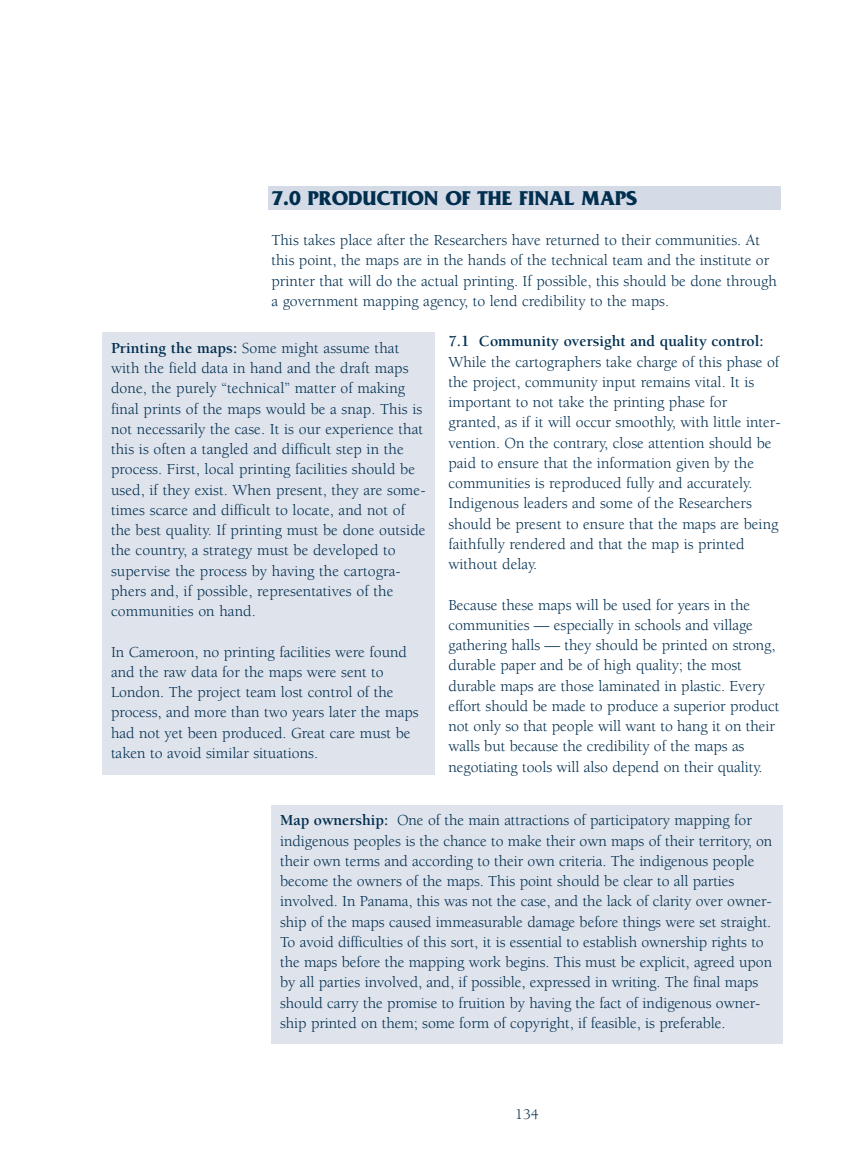
<style>
.page{position:relative;width:864px;height:1161px;background:#fff}
.page>*{position:absolute;margin:0;border:0;box-sizing:border-box;transform-origin:0 0}
.t1{font:700 21px "Friz Quadrata";color:#002e4f}
.t2{font:15.75px/20.2px "Berkeley";color:#002e4f}
.t3{font:700 15.75px "Berkeley";color:#002e4f}
.t4{font:15px "Berkeley";color:#002e4f}
.s1{font-weight:700}
</style>
<div class="page">
<div style="left:268px;top:186px;width:514px;height:23px;background:#d5dbe6"></div>
<div style="left:102px;top:333px;width:333px;height:442px;background:#dfe3ec"></div>
<div style="left:271px;top:805px;width:512px;height:239px;background:#dfe3ec"></div>
<h1 class="t1" style="left:272px;top:190px;width:367px">7.0 PRODUCTION OF THE FINAL MAPS</h1>
<p class="t2" style="left:272px;top:232px;width:507px">This takes place after the Researchers have returned to their communities. At this point, the maps are in the hands of the technical team and the institute or printer that will do the actual printing. If possible, this should be done through a government mapping agency, to lend credibility to the maps.</p>
<p class="t3" style="left:448px;top:335px;width:317px">7.1 Community oversight and quality control:</p>
<p class="t2" style="left:448px;top:353px;width:334px">While the cartographers take charge of this phase of the project, community input remains vital. It is important to not take the printing phase for granted, as if it will occur smoothly, with little inter&shy;vention. On the contrary, close attention should be paid to ensure that the information given by the communities is reproduced fully and accurately.<br>Indigenous leaders and some of the Researchers should be present to ensure that the maps are being faithfully rendered and that the map is printed without delay.</p>
<p class="t2" style="left:448px;top:596px;width:332px">Because these maps will be used for years in the communities — especially in schools and village gathering halls — they should be printed on strong, durable paper and be of high quality; the most durable maps are those laminated in plastic. Every effort should be made to produce a superior product not only so that people will want to hang it on their walls but because the credibility of the maps as negotiating tools will also depend on their quality.</p>
<p class="t2" style="left:111px;top:339px;width:316px"><span class="s1">Printing the maps:</span> Some might assume that with the field data in hand and the draft maps done, the purely “technical” matter of making final prints of the maps would be a snap. This is not necessarily the case. It is our experience that this is often a tangled and difficult step in the process. First, local printing facilities should be used, if they exist. When present, they are some&shy;times scarce and difficult to locate, and not of the best quality. If printing must be done outside the country, a strategy must be developed to supervise the process by having the cartogra&shy;phers and, if possible, representatives of the communities on hand.</p>
<p class="t2" style="left:111px;top:643px;width:309px">In Cameroon, no printing facilities were found and the raw data for the maps were sent to London. The project team lost control of the process, and more than two years later the maps had not yet been produced. Great care must be taken to avoid similar situations.</p>
<p class="t2" style="left:280px;top:812px;width:494px"><span class="s1">Map ownership:</span> One of the main attractions of participatory mapping for indigenous peoples is the chance to make their own maps of their territory, on their own terms and according to their own criteria. The indigenous people become the owners of the maps. This point should be clear to all parties involved. In Panama, this was not the case, and the lack of clarity over owner&shy;ship of the maps caused immeasurable damage before things were set straight.<br>To avoid difficulties of this sort, it is essential to establish ownership rights to the maps before the mapping work begins. This must be explicit, agreed upon by all parties involved, and, if possible, expressed in writing. The final maps should carry the promise to fruition by having the fact of indigenous owner&shy;ship printed on them; some form of copyright, if feasible, is preferable.</p>
<p class="t4" style="left:515px;top:1108px;width:25px">134</p>
</div>
